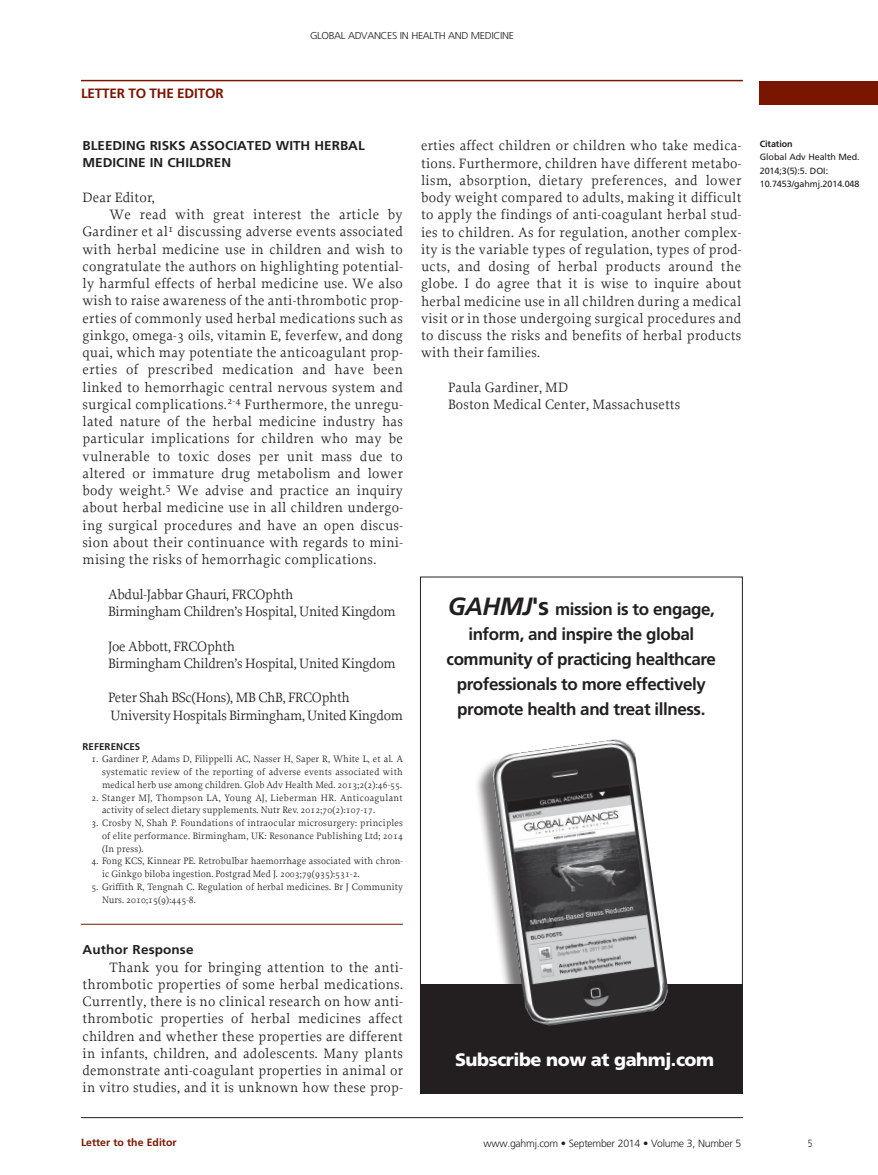
<style>
.page{position:relative;width:878px;height:1175px;background:#fff}
.page>*{position:absolute;margin:0;border:0;box-sizing:border-box;transform-origin:0 0}
.t1{font:900 18px "Frutiger AACN";letter-spacing:-.025em;color:#fff}
.t2{font:700 16.95px/24.9px "Frutiger AACN";letter-spacing:-.025em;color:#231f20;text-align:center}
.t3{font:14.25px/17.2px "Proforma";letter-spacing:.02em;color:#231f20;text-align:justify}
.t4{font:14.25px/17.2px "Proforma";letter-spacing:-.02em;color:#231f20}
.t5{font:700 13.5px "Frutiger AACN";letter-spacing:-.015em;color:#7a1500}
.t6{font:700 12.9px "Frutiger AACN";letter-spacing:.01em;color:#231f20;scale:1.05 1}
.t7{font:300 10.5px "Frutiger AACN";letter-spacing:-.025em;color:#231f20}
.t8{font:700 10.5px "Frutiger AACN";color:#7a1500}
.t9{font:300 10.5px "Frutiger AACN";letter-spacing:-.025em;color:#231f20;scale:.8 1}
.t10{font:300 10.05px "Frutiger AACN";letter-spacing:-.035em;color:#231f20;scale:1.05 1}
.t11{font:9.75px/12.8px "Proforma";letter-spacing:.01em;color:#231f20}
.t12{font:700 9.75px "Frutiger AACN";color:#231f20}
.t13{font:9px/13.5px "Frutiger AACN";letter-spacing:-.01em;color:#231f20}
.t14{font:700 9px "Frutiger AACN";letter-spacing:-.01em;color:#231f20}
.s1{font-style:italic;font-size:24.9px}
.s2{font-size:24.9px}
</style>
<div class="page">
<hr style="left:81px;top:1117px;width:661px;height:1px;background:#231f20">
<hr style="left:81px;top:80px;width:661px;height:1px;background:#7a1500">
<div style="left:759px;top:81px;width:119px;height:23px;background:#7a1500"></div>
<div style="left:420px;top:984px;width:322px;height:109px;background:#231f20"></div>
<div style="left:474px;top:741px;width:191px;height:303px;background:#231f20;opacity:.6"></div>
<img style="left:492px;top:739px;width:176px;height:286px">
<div style="left:420px;top:576px;width:322px;height:517px;border:1px solid #231f20"></div>
<hr style="left:81px;top:924px;width:322px;height:1px;background:#7a1500">
<p class="t10" style="left:310px;top:30px;width:196px">GLOBAL ADVANC ES IN H EALTH AND MEDICINE</p>
<p class="t5" style="left:81px;top:86px;width:78px">LETTER to the</p>
<p class="t5" style="left:177px;top:86px;width:25px">editor</p>
<p class="t6" style="left:82px;top:138px;width:8px">blee</p>
<p class="t6" style="left:113px;top:138px;width:18px">ding</p>
<p class="t6" style="left:150px;top:138px;width:8px">risks</p>
<p class="t6" style="left:190px;top:138px;width:9px">associate</p>
<p class="t6" style="left:262px;top:138px;width:23px">d with</p>
<p class="t6" style="left:314px;top:138px;width:9px">herbal</p>
<p class="t6" style="left:83px;top:155px;width:36px">medicine</p>
<p class="t6" style="left:150px;top:155px;width:25px">in chil</p>
<p class="t6" style="left:196px;top:155px;width:18px">dren</p>
<p class="t3" style="left:82px;top:188px;width:74px">Dear Editor,</p>
<p class="t3" style="left:110px;top:206px;width:295px">We read with great interest the article by</p>
<p class="t3" style="left:82px;top:223px;width:322px">Gardiner et al<sup>1</sup> discussing adverse events associated</p>
<p class="t3" style="left:82px;top:240px;width:322px">with herbal medicine use in children and wish to</p>
<p class="t3" style="left:82px;top:257px;width:322px">congratulate the authors on highlighting potential-</p>
<p class="t3" style="left:82px;top:275px;width:322px">ly harmful effects of herbal medicine use. We also</p>
<p class="t3" style="left:82px;top:292px;width:322px">wish to raise awareness of the anti-thrombotic prop-</p>
<p class="t3" style="left:82px;top:309px;width:322px">erties of commonly used herbal medications such as</p>
<p class="t3" style="left:82px;top:326px;width:322px">ginkgo, omega-3 oils, vitamin E, feverfew, and dong</p>
<p class="t3" style="left:82px;top:344px;width:322px">quai, which may potentiate the anticoagulant prop-</p>
<p class="t3" style="left:82px;top:361px;width:322px">erties of prescribed medication and have been</p>
<p class="t3" style="left:82px;top:378px;width:322px">linked to hemorrhagic central nervous system and</p>
<p class="t3" style="left:82px;top:395px;width:322px">surgical complications.<sup>2-4</sup> Furthermore, the unregu-</p>
<p class="t3" style="left:83px;top:413px;width:322px">lated nature of the herbal medicine industry has</p>
<p class="t3" style="left:83px;top:430px;width:322px">particular implications for children who may be</p>
<p class="t3" style="left:83px;top:447px;width:322px">vulnerable to toxic doses per unit mass due to</p>
<p class="t3" style="left:83px;top:464px;width:322px">altered or immature drug metabolism and lower</p>
<p class="t3" style="left:83px;top:482px;width:322px">body weight.<sup>5</sup> We advise and practice an inquiry</p>
<p class="t3" style="left:83px;top:499px;width:322px">about herbal medicine use in all children undergo-</p>
<p class="t3" style="left:83px;top:516px;width:322px">ing surgical procedures and have an open discus-</p>
<p class="t3" style="left:83px;top:533px;width:322px">sion about their continuance with regards to mini-</p>
<p class="t3" style="left:83px;top:551px;width:295px">mising the risks of hemorrhagic complications.</p>
<p class="t4" style="left:108px;top:585px;width:289px">Abdul-Jabbar Ghauri, FRCOphth<br>Birmingham Children’s Hospital, United Kingdom</p>
<p class="t4" style="left:108px;top:637px;width:289px">Joe Abbott, FRCOphth<br>Birmingham Children’s Hospital, United Kingdom</p>
<p class="t4" style="left:108px;top:689px;width:296px">Peter Shah BSc(Hons), MB ChB, FRCOphth<br>University Hospitals Birmingham, United Kingdom</p>
<p class="t12" style="left:82px;top:740px;width:13px">References</p>
<p class="t11" style="left:102px;top:752px;width:302px;text-align:justify;text-indent:-11px">1. Gardiner P, Adams D, Filippelli AC, Nasser H, Saper R, White L, et al. A systematic review of the reporting of adverse events associated with medical herb use among children. Glob Adv Health Med. 2013;2(2):46-55.</p>
<p class="t11" style="left:102px;top:791px;width:302px;text-indent:-11px">2. Stanger MJ, Thompson LA, Young AJ, Lieberman HR. Anticoagulant activity of select dietary supplements. Nutr Rev. 2012;70(2):107-17.</p>
<p class="t11" style="left:102px;top:816px;width:302px;text-align:justify;text-indent:-11px">3. Crosby N, Shah P. Foundations of intraocular microsurgery: principles of elite performance. Birmingham, UK: Resonance Publishing Ltd; 2014 (In press).</p>
<p class="t11" style="left:102px;top:854px;width:302px;text-indent:-11px">4. Fong KCS, Kinnear PE. Retrobulbar haemorrhage associated with chron&shy;ic Ginkgo biloba ingestion. Postgrad Med J. 2003;79(935):531-2.</p>
<p class="t11" style="left:102px;top:880px;width:302px;text-indent:-11px">5. Griffith R, Tengnah C. Regulation of herbal medicines. Br J Community<br>Nurs. 2010;15(9):445-8.</p>
<p class="t6" style="left:82px;top:942px;width:107px">Author Response</p>
<p class="t3" style="left:82px;top:958px;width:322px;text-indent:27px">Thank you for bringing attention to the anti&shy;thrombotic properties of some herbal medications.<br>Currently, there is no clinical research on how anti&shy;thrombotic properties of herbal medicines affect children and whether these properties are different in infants, children, and adolescents. Many plants demonstrate anti-coagulant properties in animal or in vitro studies, and it is unknown how these prop-</p>
<p class="t3" style="left:421px;top:137px;width:322px">erties affect children or children who take medica&shy;tions. Furthermore, children have different metabo&shy;lism, absorption, dietary preferences, and lower body weight compared to adults, making it difficult to apply the findings of anti-coagulant herbal stud&shy;ies to children. As for regulation, another complex&shy;ity is the variable types of regulation, types of prod&shy;ucts, and dosing of herbal products around the globe. I do agree that it is wise to inquire about herbal medicine use in all children during a medical visit or in those undergoing surgical procedures and to discuss the risks and benefits of herbal products with their families.</p>
<p class="t3" style="left:448px;top:378px;width:234px">Paula Gardiner, MD<br>Boston Medical Center, Massachusetts</p>
<p class="t2" style="left:446px;top:596px;width:271px"><span class="s1">GAHMJ</span><span class="s2">'s</span> mission is to engage, inform, and inspire the global community of practicing healthcare professionals to more effectively promote health and treat illness.</p>
<p class="t1" style="left:455px;top:1049px;width:260px">Subscribe now at gahmj.com</p>
<p class="t14" style="left:759px;top:138px;width:34px">Citation</p>
<p class="t13" style="left:759px;top:150px;width:101px">Global Adv Health Med.<br>2014;3(5):5. DOI:<br>10.7453/gahmj.2014.048</p>
<p class="t8" style="left:81px;top:1136px;width:97px">Letter to the Editor</p>
<p class="t7" style="left:483px;top:1137px;width:259px">www.gahmj.com • September 2014 • Volume 3, Number 5</p>
<p class="t9" style="left:807px;top:1137px;width:7px">5</p>
</div>
